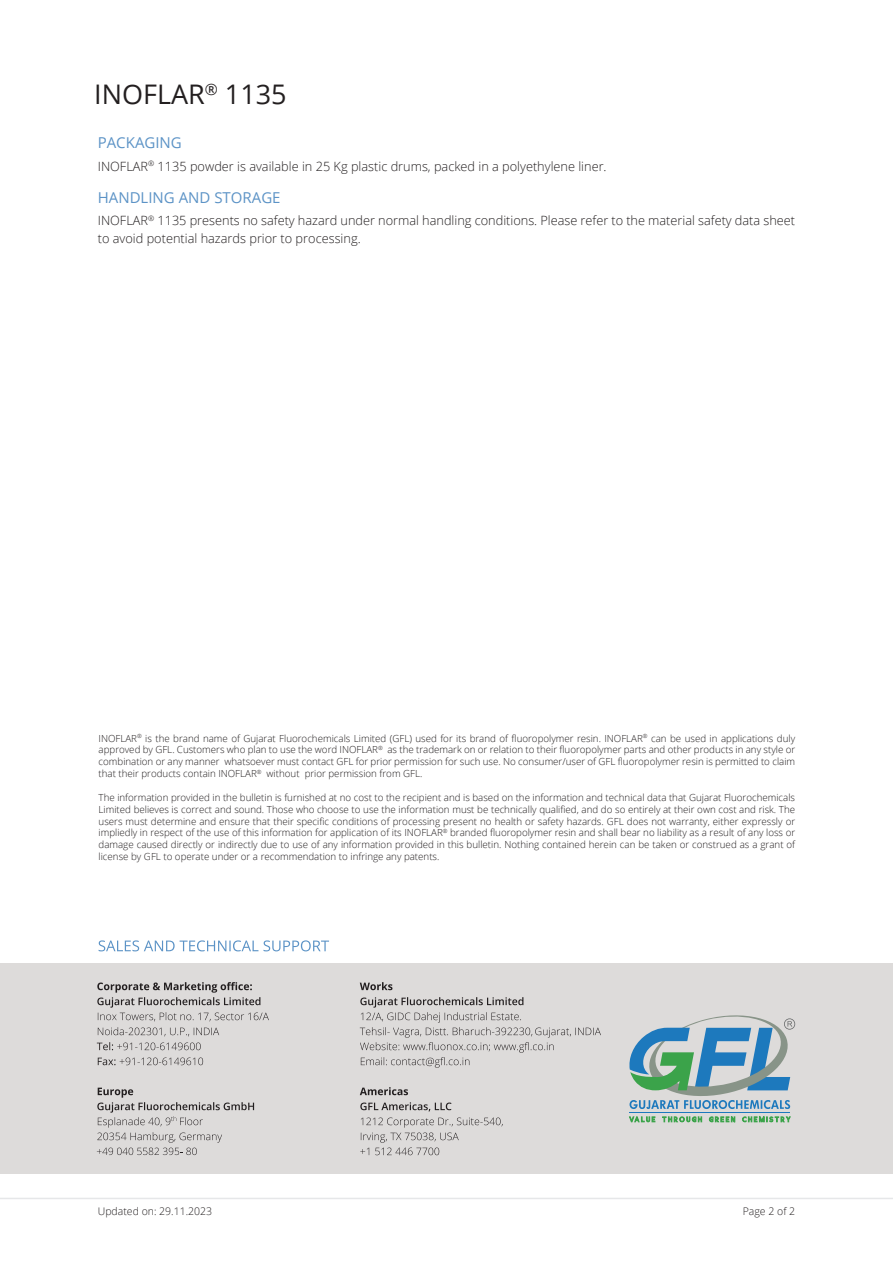
<style>
.page{position:relative;width:893px;height:1263px;background:#fff}
.page>*{position:absolute;margin:0;border:0;box-sizing:border-box;transform-origin:0 0}
.t1{font:27px "Open Sans";color:#231f20}
.t2{font:15px "Open Sans";color:#5c93c6}
.t3{font:300 12.75px/18px "Open Sans";color:#231f20}
.t4{font:300 10.5px "Open Sans";color:#231f20}
.t5{font:300 9.75px/11.7px "Open Sans";color:#231f20;text-align:justify}
</style>
<div class="page">
<hr style="left:0;top:1198px;width:893px;height:1px;background:#e6e7e9">
<svg style="left:99px;top:940px;width:230px;height:11px"></svg>
<div style="left:0;top:963px;width:893px;height:211px;background:#dddbda"></div>
<svg style="left:360px;top:1117px;width:143px;height:38px"></svg>
<svg style="left:360px;top:1102px;width:91px;height:9px"></svg>
<svg style="left:360px;top:1087px;width:48px;height:8px"></svg>
<svg style="left:360px;top:997px;width:241px;height:71px"></svg>
<svg style="left:360px;top:982px;width:32px;height:8px"></svg>
<svg style="left:98px;top:1057px;width:105px;height:8px"></svg>
<svg style="left:97px;top:1042px;width:104px;height:8px"></svg>
<svg style="left:98px;top:1027px;width:121px;height:9px"></svg>
<svg style="left:97px;top:982px;width:172px;height:39px"></svg>
<svg style="left:629px;top:1117px;width:161px;height:5px"></svg>
<hr style="left:629px;top:1112px;width:161px;height:1px;background:#1d79bd">
<svg style="left:629px;top:1015px;width:166px;height:94px"></svg>
<svg style="left:97px;top:1088px;width:157px;height:67px"></svg>
<h1 class="t1" style="left:94px;top:76px;width:194px">INOFLAR<sup>®</sup> 1135</h1>
<h2 class="t2" style="left:98px;top:133px;width:86px">PACKAGING</h2>
<h3 class="t3" style="left:98px;top:157px;width:510px">INOFLAR<sup>®</sup> 1135 powder is available in 25 Kg plastic drums, packed in a polyethylene liner.</h3>
<h2 class="t2" style="left:98px;top:187px;width:184px">HANDLING AND STORAGE</h2>
<h3 class="t3" style="left:98px;top:211px;width:699px">INOFLAR<sup>®</sup> 1135 presents no safety hazard under normal handling conditions. Please refer to the material safety data sheet to avoid potential hazards prior to processing.</h3>
<p class="t5" style="left:99px;top:732px;width:698px">INOFLAR<sup>®</sup> is the brand name of Gujarat Fluorochemicals Limited (GFL) used for its brand of fluoropolymer resin. INOFLAR<sup>®</sup> can be used in applications duly approved by GFL. Customers who plan to use the word INOFLAR<sup>®</sup> as the trademark on or relation to their fluoropolymer parts and other products in any style or combination or any manner whatsoever must contact GFL for prior permission for such use. No consumer/user of GFL fluoropolymer resin is permitted to claim that their products contain INOFLAR<sup>®</sup> without prior permission from GFL.</p>
<p class="t5" style="left:99px;top:792px;width:698px">The information provided in the bulletin is furnished at no cost to the recipient and is based on the information and technical data that Gujarat Fluorochemicals Limited believes is correct and sound. Those who choose to use the information must be technically qualified, and do so entirely at their own cost and risk. The users must determine and ensure that their specific conditions of processing present no health or safety hazards. GFL does not warranty, either expressly or impliedly in respect of the use of this information for application of its INOFLAR<sup>®</sup> branded fluoropolymer resin and shall bear no liability as a result of any loss or damage caused directly or indirectly due to use of any information provided in this bulletin. Nothing contained herein can be taken or construed as a grant of license by GFL to operate under or a recommendation to infringe any patents.</p>
<p class="t4" style="left:98px;top:1204px;width:116px">Updated on: 29.11.2023</p>
<p class="t4" style="left:743px;top:1204px;width:54px">Page 2 of 2</p>
</div>
